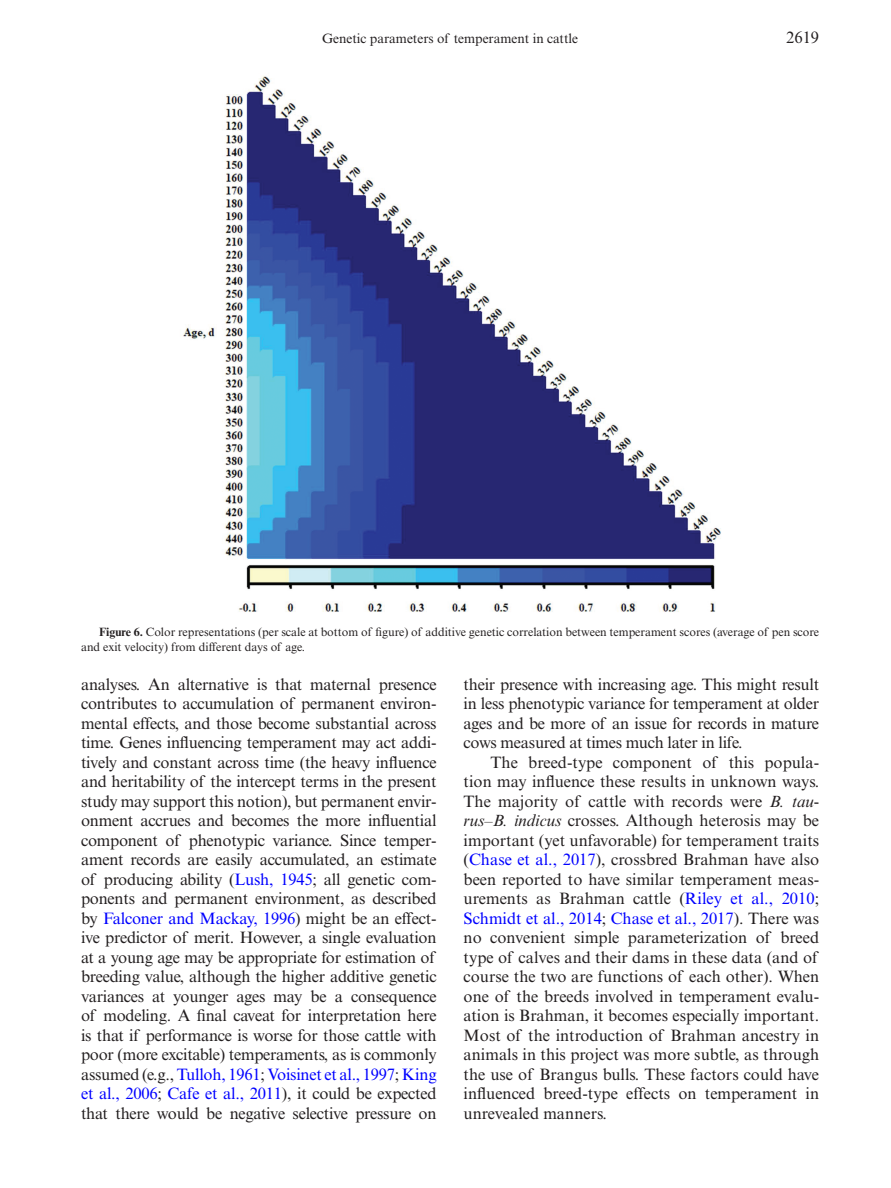
<style>
.page{position:relative;width:891px;height:1188px;background:#fff}
.page>*{position:absolute;margin:0;border:0;box-sizing:border-box;transform-origin:0 0}
.t1{font:16.5px/19.5px "Times New Roman MT Std";letter-spacing:-.015em;color:#231f20;text-align:justify}
.t2{font:13.5px "Times New Roman MT Std";color:#231f20}
.t3{font:12px/15px "Times New Roman MT Std";color:#231f20}
.s1{font-weight:700}
.s2{color:#00f}
.s3{font-style:italic}
</style>
<div class="page">
<img style="left:183px;top:76px;width:538px;height:536px">
<p class="t2" style="left:322px;top:30px;width:258px">Genetic parameters of temperament in cattle</p>
<p class="t1" style="left:786px;top:28px;width:34px">2619</p>
<p class="t3" style="left:81px;top:624px;width:740px;text-indent:18px"><span class="s1">Figure 6.</span> Color representations (per scale at bottom of figure) of additive genetic correlation between temperament scores (average of pen score and exit velocity) from different days of age.</p>
<p class="t1" style="left:81px;top:675px;width:357px">analyses. An alternative is that maternal presence contributes to accumulation of permanent environ&shy;mental effects, and those become substantial across time. Genes influencing temperament may act addi&shy;tively and constant across time (the heavy influence and heritability of the intercept terms in the present study may support this notion), but permanent envir&shy;onment accrues and becomes the more influential component of phenotypic variance. Since temper&shy;ament records are easily accumulated, an estimate of producing ability (<span class="s2">Lush, 1945</span>; all genetic com&shy;ponents and permanent environment, as described by <span class="s2">Falconer and Mackay, 1996</span>) might be an effect&shy;ive predictor of merit. However, a single evaluation at a young age may be appropriate for estimation of breeding value, although the higher additive genetic variances at younger ages may be a consequence of modeling. A final caveat for interpretation here is that if performance is worse for those cattle with poor (more excitable) temperaments, as is commonly assumed (e.g., <span class="s2">Tulloh, 1961</span>; <span class="s2">Voisinet et al., 1997</span>; <span class="s2">King et al., 2006</span>; <span class="s2">Cafe et al., 2011</span>), it could be expected that there would be negative selective pressure on</p>
<p class="t1" style="left:464px;top:675px;width:357px">their presence with increasing age. This might result in less phenotypic variance for temperament at older ages and be more of an issue for records in mature cows measured at times much later in life.</p>
<p class="t1" style="left:464px;top:753px;width:357px;text-indent:27px">The breed-type component of this popula&shy;tion may influence these results in unknown ways.<br>The majority of cattle with records were <span class="s3">B. tau&shy;rus–B. indicus</span> crosses. Although heterosis may be important (yet unfavorable) for temperament traits (<span class="s2">Chase et al., 2017</span>), crossbred Brahman have also been reported to have similar temperament meas&shy;urements as Brahman cattle (<span class="s2">Riley et al., 2010</span>; <span class="s2">Schmidt et al., 2014</span>; <span class="s2">Chase et al., 2017</span>). There was no convenient simple parameterization of breed type of calves and their dams in these data (and of course the two are functions of each other). When one of the breeds involved in temperament evalu&shy;ation is Brahman, it becomes especially important.<br>Most of the introduction of Brahman ancestry in animals in this project was more subtle, as through the use of Brangus bulls. These factors could have influenced breed-type effects on temperament in unrevealed manners.</p>
</div>
